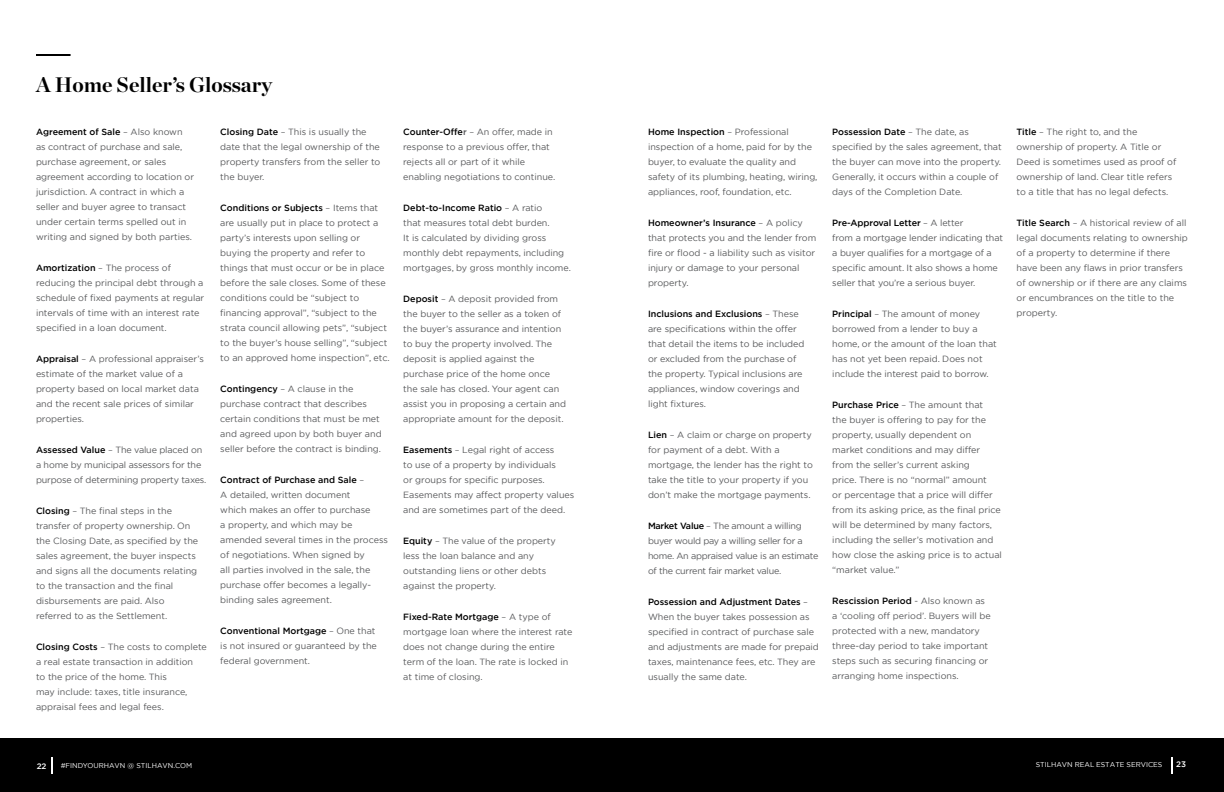
<style>
.page{position:relative;width:1224px;height:792px;background:#fff}
.page>*{position:absolute;margin:0;border:0;box-sizing:border-box;transform-origin:0 0}
.t1{font:700 21px "Chronicle Display";color:#000}
.t2{font:9px/15px "Gotham";color:#58595b}
.t3{font:9px/15px "Gotham";letter-spacing:-.025em;color:#58595b}
.t4{font:500 8px "Gotham";color:#fff}
.t5{font:7px "Gotham";color:#fff}
.s1{font-weight:500;color:#000}
.s2{font-weight:500}
</style>
<div class="page">
<div style="left:0;top:738px;width:1224px;height:54px;background:#000"></div>
<svg style="left:51px;top:757px;width:1px;height:17px"></svg>
<svg style="left:1171px;top:757px;width:2px;height:17px"></svg>
<hr style="left:36px;top:54px;width:35px;height:2px;background:#000">
<h1 class="t1" style="left:36px;top:67px;width:237px">A Home Seller’s Glossary</h1>
<p class="t2" style="left:36px;top:124px;width:160px"><span class="s1">Agreement of Sale</span> – Also known as contract of purchase and sale, purchase agreement, or sales agreement according to location or jurisdiction. A contract in which a seller and buyer agree to transact under certain terms spelled out in writing and signed by both parties.</p>
<p class="t2" style="left:36px;top:260px;width:170px"><span class="s1">Amortization</span> – The process of reducing the principal debt through a schedule of fixed payments at regular intervals of time with an interest rate specified in a loan document.</p>
<p class="t2" style="left:36px;top:351px;width:169px"><span class="s1">Appraisal</span> – A professional appraiser’s estimate of the market value of a property based on local market data and the recent sale prices of similar properties.</p>
<p class="t2" style="left:36px;top:442px;width:172px"><span class="s1">Assessed Value</span> – The value placed on a home by municipal assessors for the purpose of determining property taxes.</p>
<p class="t2" style="left:36px;top:503px;width:164px"><span class="s1">Closing</span> – The final steps in the transfer of property ownership. On the Closing Date, as specified by the sales agreement, the buyer inspects and signs all the documents relating to the transaction and the final disbursements are paid. Also referred to as the Settlement.</p>
<p class="t2" style="left:36px;top:639px;width:172px"><span class="s1">Closing Costs</span> – The costs to complete a real estate transaction in addition<br>to the price of the home. This<br>may include: taxes, title insurance, appraisal fees and legal fees.</p>
<p class="t2" style="left:220px;top:124px;width:162px"><span class="s1">Closing Date</span> – This is usually the date that the legal ownership of the property transfers from the seller to the buyer.</p>
<p class="t2" style="left:220px;top:200px;width:171px"><span class="s1">Conditions or Subjects</span> – Items that are usually put in place to protect a party’s interests upon selling or buying the property and refer to things that must occur or be in place before the sale closes. Some of these conditions could be “subject to financing approval”, “subject to the strata council allowing pets”, “subject to the buyer’s house selling”, “subject to an approved home inspection”, etc.</p>
<p class="t2" style="left:220px;top:381px;width:163px"><span class="s1">Contingency</span> – A clause in the purchase contract that describes certain conditions that must be met and agreed upon by both buyer and seller before the contract is binding.</p>
<p class="t2" style="left:220px;top:472px;width:169px"><span class="s1">Contract of Purchase and Sale</span> –<br>A detailed, written document<br>which makes an offer to purchase<br>a property, and which may be amended several times in the process of negotiations. When signed by<br>all parties involved in the sale, the purchase offer becomes a legally&shy;binding sales agreement.</p>
<p class="t2" style="left:220px;top:623px;width:158px"><span class="s1">Conventional Mortgage</span> – One that is not insured or guaranteed by the federal government.</p>
<p class="t2" style="left:403px;top:124px;width:154px"><span class="s1">Counter-Offe</span><span class="s2">r</span> – An offer, made in response to a previous offer, that rejects all or part of it while enabling negotiations to continue.</p>
<p class="t2" style="left:403px;top:200px;width:169px"><span class="s1">Debt-to-Income Ratio</span> – A ratio<br>that measures total debt burden.<br>It is calculated by dividing gross monthly debt repayments, including mortgages, by gross monthly income.</p>
<p class="t2" style="left:403px;top:291px;width:164px"><span class="s1">Deposit</span> – A deposit provided from the buyer to the seller as a token of the buyer’s assurance and intention to buy the property involved. The deposit is applied against the purchase price of the home once the sale has closed. Your agent can assist you in proposing a certain and appropriate amount for the deposit.</p>
<p class="t2" style="left:403px;top:442px;width:173px"><span class="s1">Easements</span> – Legal right of access<br>to use of a property by individuals<br>or groups for specific purposes.<br>Easements may affect property values and are sometimes part of the deed.</p>
<p class="t2" style="left:403px;top:533px;width:154px"><span class="s1">Equity</span> – The value of the property less the loan balance and any outstanding liens or other debts against the property.</p>
<p class="t2" style="left:403px;top:609px;width:171px"><span class="s1">Fixed-Rate Mortgage</span> – A type of mortgage loan where the interest rate does not change during the entire term of the loan. The rate is locked in at time of closing.</p>
<p class="t2" style="left:648px;top:124px;width:171px"><span class="s1">Home Inspection</span> – Professional inspection of a home, paid for by the buyer, to evaluate the quality and safety of its plumbing, heating, wiring, appliances, roof, foundation, etc.</p>
<p class="t2" style="left:648px;top:215px;width:170px"><span class="s1">Homeowner’s Insurance</span> – A policy that protects you and the lender from fire or flood - a liability such as visitor injury or damage to your personal property.</p>
<p class="t2" style="left:648px;top:306px;width:158px"><span class="s1">Inclusions and Exclusions</span> – These are specifications within the offer that detail the items to be included or excluded from the purchase of the property. Typical inclusions are appliances, window coverings and light fixtures.</p>
<p class="t2" style="left:648px;top:427px;width:166px"><span class="s1">Lien</span> – A claim or charge on property for payment of a debt. With a mortgage, the lender has the right to take the title to your property if you don’t make the mortgage payments.</p>
<p class="t3" style="left:648px;top:518px;width:172px"><span class="s1">Market Value</span> – The amount a willing buyer would pay a willing seller for a home. An appraised value is an estimate of the current fair market value.</p>
<p class="t2" style="left:648px;top:594px;width:172px"><span class="s1">Possession and Adjustment Dates</span> – When the buyer takes possession as specified in contract of purchase sale and adjustments are made for prepaid taxes, maintenance fees, etc. They are usually the same date.</p>
<p class="t2" style="left:832px;top:124px;width:171px"><span class="s1">Possession Date</span> – The date, as specified by the sales agreement, that the buyer can move into the property.<br>Generally, it occurs within a couple of days of the Completion Date.</p>
<p class="t2" style="left:832px;top:215px;width:172px"><span class="s1">Pre-Approval Letter</span> – A letter<br>from a mortgage lender indicating that a buyer qualifies for a mortgage of a specific amount. It also shows a home seller that you’re a serious buyer.</p>
<p class="t2" style="left:832px;top:306px;width:166px"><span class="s1">Principal</span> – The amount of money borrowed from a lender to buy a home, or the amount of the loan that has not yet been repaid. Does not include the interest paid to borrow.</p>
<p class="t2" style="left:832px;top:397px;width:171px"><span class="s1">Purchase Price</span> – The amount that<br>the buyer is offering to pay for the property, usually dependent on market conditions and may differ from the seller’s current asking<br>price. There is no “normal” amount<br>or percentage that a price will differ from its asking price, as the final price will be determined by many factors, including the seller’s motivation and how close the asking price is to actual “market value.”</p>
<p class="t2" style="left:832px;top:593px;width:160px"><span class="s1">Rescission Period</span> - Also known as a ‘cooling off period’. Buyers will be protected with a new, mandatory three-day period to take important steps such as securing financing or arranging home inspections.</p>
<p class="t2" style="left:1017px;top:124px;width:161px"><span class="s1">Title</span> – The right to, and the ownership of property. A Title or Deed is sometimes used as proof of ownership of land. Clear title refers to a title that has no legal defects.</p>
<p class="t2" style="left:1017px;top:215px;width:173px"><span class="s1">Title Search</span> – A historical review of all legal documents relating to ownership of a property to determine if there have been any flaws in prior transfers of ownership or if there are any claims or encumbrances on the title to the property.</p>
<p class="t4" style="left:37px;top:760px;width:11px">22</p>
<p class="t5" style="left:61px;top:761px;width:133px">#FINDYOURHAVN @ STILHAVN.COM</p>
<p class="t5" style="left:1036px;top:760px;width:128px">STILHAVN REAL ESTATE SERVICES</p>
<p class="t4" style="left:1176px;top:759px;width:11px">23</p>
</div>
